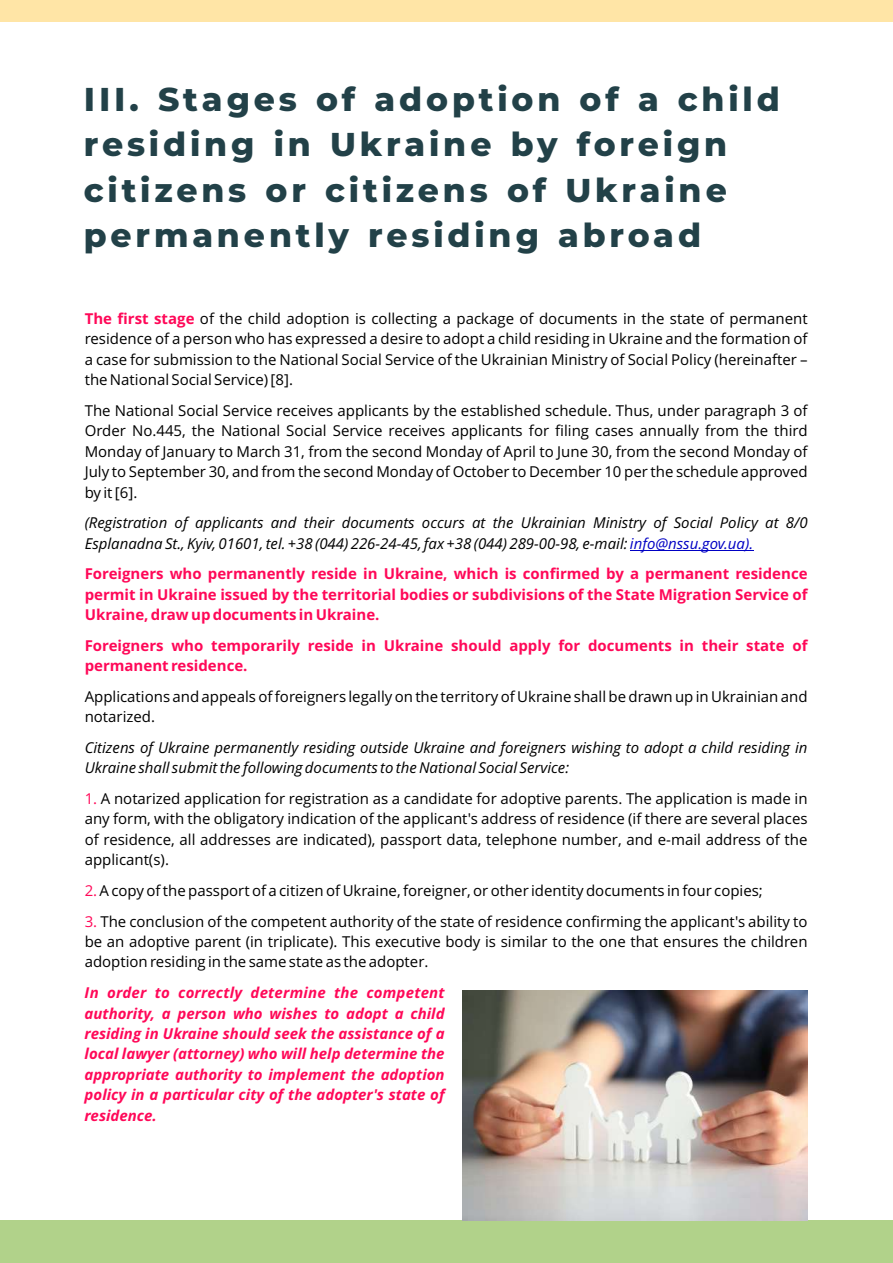
<style>
.page{position:relative;width:893px;height:1263px;background:#fff}
.page>*{position:absolute;margin:0;border:0;box-sizing:border-box;transform-origin:0 0}
.t1{font:800 33px/45.5px "Montserrat";letter-spacing:.115em;color:#224148}
.t2{font:15px/20.4px "Open Sans";color:#000;text-align:justify}
.t3{font:italic 15px/20.4px "Open Sans";color:#000}
.t4{font:700 15px/20.4px "Open Sans";color:#ff0858;text-align:justify}
.t5{font:italic 700 15px/20.4px "Open Sans";color:#ff0858;text-align:justify}
.s1{font-weight:700;color:#ff0858}
.s2{color:#0000c4}
.s3{color:#ff0858}
</style>
<div class="page">
<div style="left:0;top:1220px;width:893px;height:43px;background:#b1d28a"></div>
<div style="left:0;top:0;width:893px;height:21px;background:#ffe5a6"></div>
<hr style="left:630px;top:550px;width:123px;height:1px;background:#0000c4">
<img style="left:462px;top:990px;width:346px;height:230px">
<h1 class="t1" style="left:84px;top:76px;width:697px">ІІІ. Stages of adoption of a child residing in Ukraine by foreign citizens or citizens of Ukraine permanently residing abroad</h1>
<p class="t2" style="left:85px;top:310px;width:724px"><span class="s1">The first stage</span> of the child adoption is collecting a package of documents in the state of permanent residence of a person who has expressed a desire to adopt a child residing in Ukraine and the formation of a case for submission to the National Social Service of the Ukrainian Ministry of Social Policy (hereinafter – the National Social Service) [8].</p>
<p class="t2" style="left:85px;top:402px;width:724px">The National Social Service receives applicants by the established schedule. Thus, under paragraph 3 of Order No.445, the National Social Service receives applicants for filing cases annually from the third Monday of January to March 31, from the second Monday of April to June 30, from the second Monday of July to September 30, and from the second Monday of October to December 10 per the schedule approved by it [6].</p>
<p class="t3" style="left:85px;top:514px;width:724px">(Registration of applicants and their documents occurs at the Ukrainian Ministry of Social Policy at 8/0<br>Esplanadna St., Kyiv, 01601, tel. +38 (044) 226-24-45, fax +38 (044) 289-00-98, e-mail: <span class="s2">info@nssu.gov.ua).</span></p>
<p class="t4" style="left:85px;top:565px;width:724px">Foreigners who permanently reside in Ukraine, which is confirmed by a permanent residence permit in Ukraine issued by the territorial bodies or subdivisions of the State Migration Service of Ukraine, draw up documents in Ukraine.</p>
<p class="t4" style="left:85px;top:637px;width:724px">Foreigners who temporarily reside in Ukraine should apply for documents in their state of permanent residence.</p>
<p class="t2" style="left:85px;top:688px;width:724px">Applications and appeals of foreigners legally on the territory of Ukraine shall be drawn up in Ukrainian and notarized.</p>
<p class="t3" style="left:85px;top:739px;width:724px">Citizens of Ukraine permanently residing outside Ukraine and foreigners wishing to adopt a child residing in<br>Ukraine shall submit the following documents to the National Social Service:</p>
<p class="t2" style="left:85px;top:790px;width:724px"><span class="s3">1.</span> A notarized application for registration as a candidate for adoptive parents. The application is made in any form, with the obligatory indication of the applicant's address of residence (if there are several places of residence, all addresses are indicated), passport data, telephone number, and e-mail address of the applicant(s).</p>
<p class="t2" style="left:85px;top:882px;width:680px"><span class="s3">2.</span> A copy of the passport of a citizen of Ukraine, foreigner, or other identity documents in four copies;</p>
<p class="t2" style="left:85px;top:912px;width:724px"><span class="s3">3.</span> The conclusion of the competent authority of the state of residence confirming the applicant's ability to be an adoptive parent (in triplicate). This executive body is similar to the one that ensures the children adoption residing in the same state as the adopter.</p>
<p class="t5" style="left:85px;top:984px;width:362px">In order to correctly determine the competent authority, a person who wishes to adopt a child residing in Ukraine should seek the assistance of a local lawyer (attorney) who will help determine the appropriate authority to implement the adoption policy in a particular city of the adopter's state of residence.</p>
</div>
